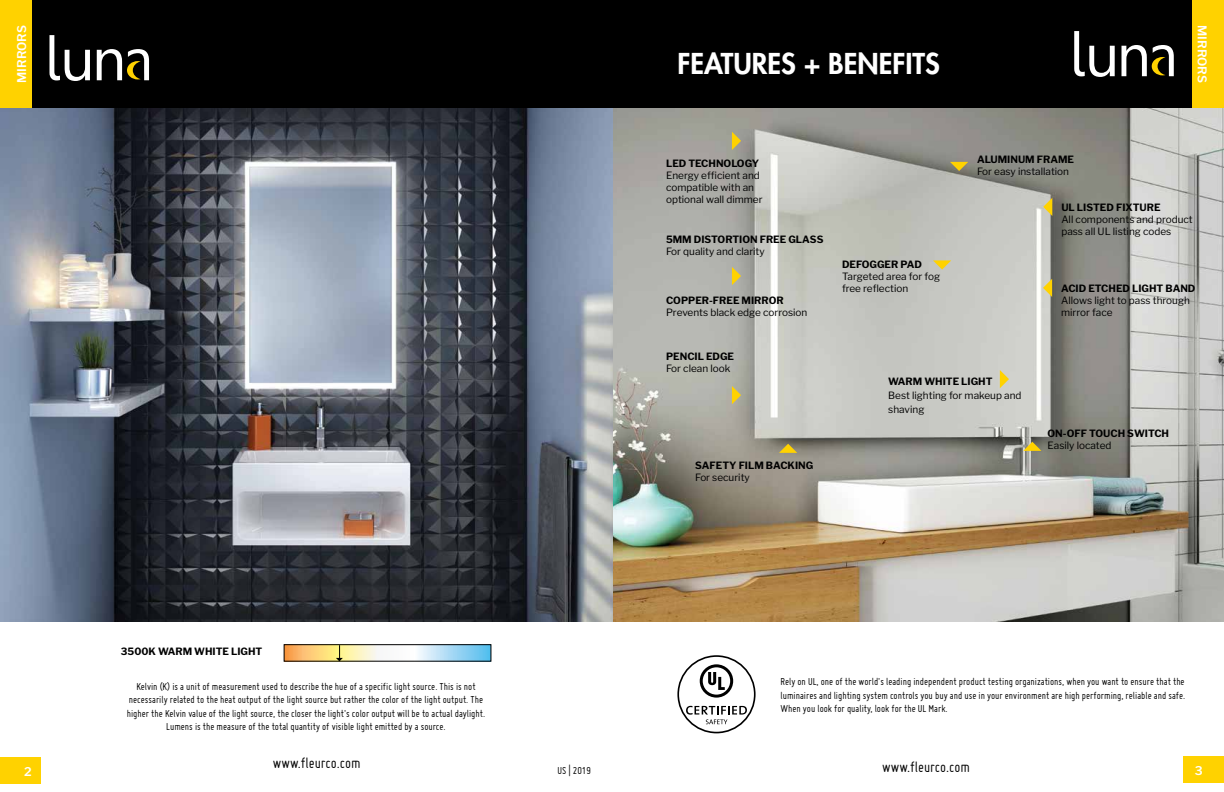
<style>
.page{position:relative;width:1224px;height:792px;background:#fff}
.page>*{position:absolute;margin:0;border:0;box-sizing:border-box;transform-origin:0 0}
.t1{font:800 28px "Futura Std";color:#fff}
.t2{font:800 22px "Futura Std";color:#fff}
.t3{font:16px "Miso";color:#000}
.t4{font:600 12px "Libre Franklin";letter-spacing:.005em;color:#fff}
.t5{font:11px/13.2px "Miso";color:#000;text-align:center}
.t6{font:10px/12px "Libre Franklin";color:#000}
.t7{font:700 10px "Libre Franklin";color:#000}
</style>
<div class="page">
<img style="left:0;top:108px;width:613px;height:513px">
<svg style="left:286px;top:647px;width:203px;height:12px"></svg>
<svg style="left:336px;top:645px;width:7px;height:16px"></svg>
<img style="left:613px;top:108px;width:611px;height:513px">
<div style="left:678px;top:655px;width:78px;height:78px;border:2px solid #000;border-radius:50%"></div>
<svg style="left:700px;top:664px;width:33px;height:34px"></svg>
<svg style="left:686px;top:706px;width:61px;height:18px"></svg>
<svg style="left:732px;top:386px;width:9px;height:18px"></svg>
<svg style="left:732px;top:267px;width:9px;height:18px"></svg>
<svg style="left:1043px;top:279px;width:9px;height:18px"></svg>
<svg style="left:1043px;top:198px;width:9px;height:18px"></svg>
<svg style="left:732px;top:132px;width:9px;height:18px"></svg>
<svg style="left:1000px;top:370px;width:9px;height:18px"></svg>
<svg style="left:1023px;top:442px;width:18px;height:9px"></svg>
<svg style="left:779px;top:444px;width:18px;height:9px"></svg>
<svg style="left:950px;top:162px;width:18px;height:9px"></svg>
<svg style="left:933px;top:260px;width:18px;height:10px"></svg>
<div style="left:22px;top:0;width:590px;height:108px;background:#000"></div>
<svg style="left:50px;top:35px;width:40px;height:46px"></svg>
<svg style="left:97px;top:49px;width:52px;height:31px"></svg>
<div style="left:603px;top:0;width:589px;height:108px;background:#000"></div>
<svg style="left:1074px;top:31px;width:100px;height:46px"></svg>
<div style="left:1192px;top:0;width:32px;height:108px;background:#ffd200"></div>
<div style="left:1184px;top:756px;width:40px;height:27px;background:#ffd200"></div>
<div style="left:0;top:0;width:32px;height:108px;background:#ffd200"></div>
<div style="left:0;top:757px;width:40px;height:27px;background:#ffd200"></div>
<p class="t4" style="left:14px;top:83px;width:60px;rotate:-90deg">mirrors</p>
<h2 class="t2" style="left:677px;top:33px;width:57px">HALO</h2>
<h1 class="t1" style="left:678px;top:46px;width:264px">FEATURES + BENEFITS</h1>
<p class="t7" style="left:666px;top:158px;width:95px">LED TECHNOLOGY</p>
<p class="t6" style="left:666px;top:170px;width:98px">Energy efficient and compatible with an optional wall dimmer</p>
<p class="t7" style="left:666px;top:234px;width:152px">5MM DISTORTION FREE GLASS</p>
<p class="t6" style="left:666px;top:246px;width:100px">For quality and clarity</p>
<p class="t7" style="left:666px;top:295px;width:119px">COPPER-FREE MIRROR</p>
<p class="t6" style="left:666px;top:307px;width:143px">Prevents black edge corrosion</p>
<p class="t7" style="left:666px;top:350px;width:70px">PENCIL EDGE</p>
<p class="t6" style="left:666px;top:362px;width:66px">For clean look</p>
<p class="t7" style="left:842px;top:258px;width:80px">DEFOGGER PAD</p>
<p class="t6" style="left:842px;top:270px;width:100px">Targeted area for fog free reflection</p>
<p class="t7" style="left:977px;top:153px;width:99px">ALUMINUM FRAME</p>
<p class="t6" style="left:977px;top:165px;width:94px">For easy installation</p>
<p class="t4" style="left:1210px;top:25px;width:60px;rotate:90deg">mirrors</p>
<p class="t7" style="left:1061px;top:201px;width:101px">UL LISTED FIXTURE</p>
<p class="t6" style="left:1061px;top:213px;width:133px">All components and product pass all UL listing codes</p>
<p class="t7" style="left:1061px;top:282px;width:135px">ACID ETCHED LIGHT BAND</p>
<p class="t6" style="left:1061px;top:294px;width:130px">Allows light to pass through mirror face</p>
<p class="t7" style="left:695px;top:459px;width:120px">SAFETY FILM BACKING</p>
<p class="t6" style="left:695px;top:471px;width:56px">For security</p>
<p class="t7" style="left:888px;top:375px;width:106px">WARM WHITE LIGHT</p>
<p class="t6" style="left:888px;top:388px;width:135px;line-height:14px">Best lighting for makeup and shaving</p>
<p class="t7" style="left:1048px;top:428px;width:123px">ON-OFF TOUCH SWITCH</p>
<p class="t6" style="left:1048px;top:440px;width:65px">Easily located</p>
<p class="t7" style="left:121px;top:646px;width:143px">3500K WARM WHITE LIGHT</p>
<p class="t5" style="left:127px;top:680px;width:360px">Kelvin (K) is a unit of measurement used to describe the hue of a specific light source. This is not necessarily related to the heat output of the light source but rather the color of the light output. The higher the Kelvin value of the light source, the closer the light's color output will be to actual daylight.<br>Lumens is the measure of the total quantity of visible light emitted by a source.</p>
<h3 class="t3" style="left:273px;top:754px;width:89px">www.fleurco.com</h3>
<p class="t5" style="left:781px;top:675px;width:406px;text-align:justify">Rely on UL, one of the world's leading independent product testing organizations, when you want to ensure that the luminaires and lighting system controls you buy and use in your environment are high performing, reliable and safe.<br>When you look for quality, look for the UL Mark.</p>
<p class="t4" style="left:24px;top:764px;width:9px">2</p>
<p class="t5" style="left:557px;top:764px;width:35px">US | 2019</p>
<h3 class="t3" style="left:882px;top:758px;width:89px">www.fleurco.com</h3>
<p class="t4" style="left:1195px;top:763px;width:9px">3</p>
</div>
